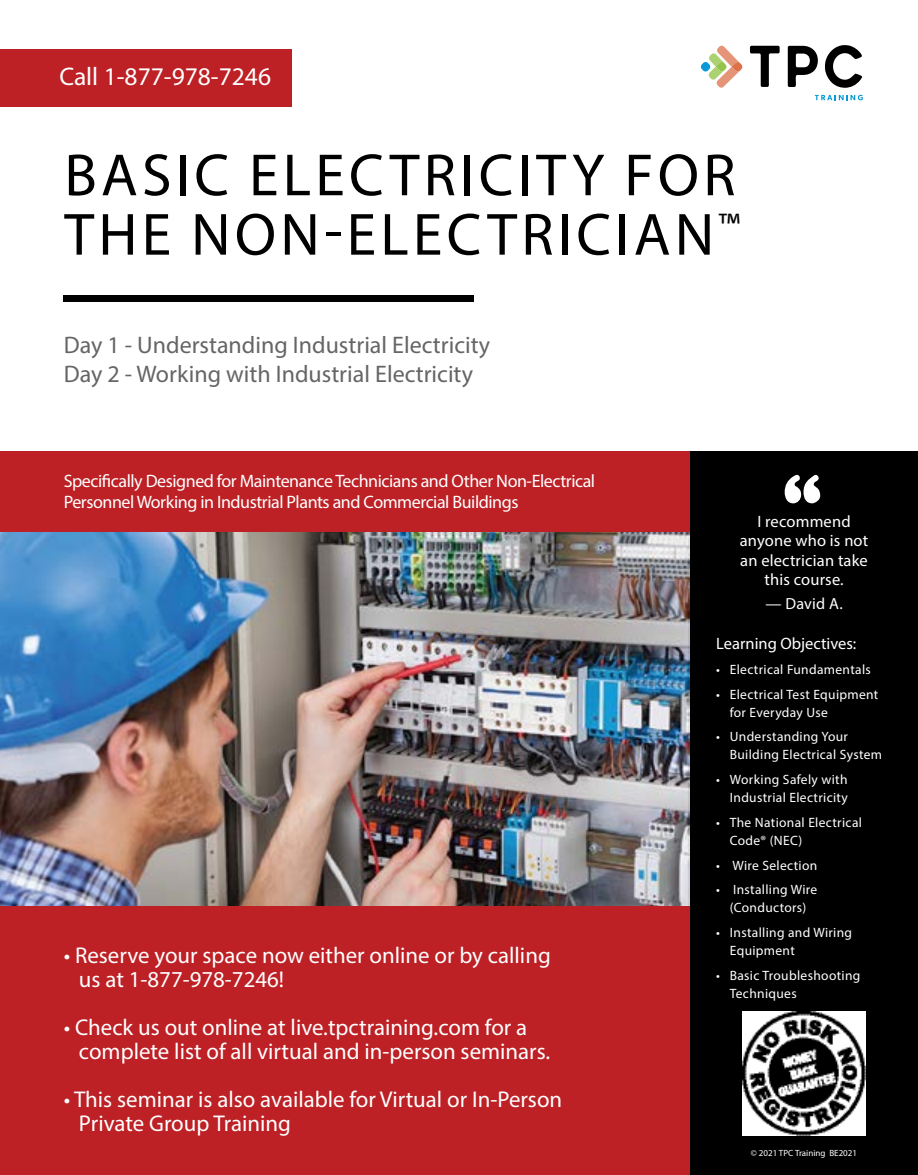
<style>
.page{position:relative;width:918px;height:1175px;background:#fff}
.page>*{position:absolute;margin:0;border:0;box-sizing:border-box;transform-origin:0 0}
.t1{font:109.05px "Mimi Mimi";color:#fff}
.t2{font:60px/59.4px "Myriad Pro";letter-spacing:.07em;color:#000}
.t3{font:25.5px "Myriad Pro";color:#fff}
.t4{font:24px/28.8px "Myriad Pro";color:#656565}
.t5{font:22.8px/24px "Myriad Pro";color:#fff}
.t6{font:18px/21px "Myriad Pro";letter-spacing:-.025em;color:#fff}
.t7{font:16.5px/19.5px "Myriad Pro";letter-spacing:.01em;color:#fff;text-align:center}
.t8{font:16.05px "Myriad Pro";letter-spacing:.015em;color:#fff}
.t9{font:13.5px/18px "Myriad Pro";letter-spacing:.025em;color:#fff}
.t10{font:9px "Myriad Pro";color:#fff}
</style>
<div class="page">
<div style="left:0;top:904px;width:707px;height:270px;background:#bd2025"></div>
<img style="left:0;top:532px;width:690px;height:373px">
<div style="left:0;top:451px;width:692px;height:81px;background:#bd2025"></div>
<div style="left:64px;top:295px;width:410px;height:6px;background:#000"></div>
<div style="left:690px;top:451px;width:228px;height:723px;background:#000"></div>
<img style="left:743px;top:1011px;width:123px;height:124px">
<svg style="left:815px;top:95px;width:48px;height:5px"></svg>
<svg style="left:701px;top:46px;width:42px;height:42px"></svg>
<svg style="left:750px;top:46px;width:30px;height:41px"></svg>
<svg style="left:788px;top:46px;width:30px;height:41px"></svg>
<svg style="left:825px;top:45px;width:37px;height:43px"></svg>
<div style="left:0;top:49px;width:291px;height:58px;background:#bd2025"></div>
<h3 class="t3" style="left:59px;top:61px;width:213px">Call 1-877-978-7246</h3>
<h2 class="t2" style="left:64px;top:144px;width:677px">BASIC ELECTRICITY FOR<br>THE NON-ELECTRICIAN<sup>™</sup></h2>
<h3 class="t4" style="left:64px;top:330px;width:428px">Day 1 - Understanding Industrial Electricity<br>Day 2 - Working with Industrial Electricity</h3>
<h3 class="t6" style="left:64px;top:470px;width:533px">Specifically Designed for Maintenance Technicians and Other Non-Electrical<br>Personnel Working in Industrial Plants and Commercial Buildings</h3>
<h3 class="t5" style="left:79px;top:943px;width:473px;text-indent:-15px">• Reserve your space now either online or by calling us at 1-877-978-7246!</h3>
<h3 class="t5" style="left:79px;top:1015px;width:473px;text-indent:-15px">• Check us out online at live.tpctraining.com for a complete list of all virtual and in-person seminars.</h3>
<h3 class="t5" style="left:79px;top:1087px;width:485px;text-indent:-15px">• This seminar is also available for Virtual or In-Person<br>Private Group Training</h3>
<h1 class="t1" style="left:780px;top:452px;width:47px">“</h1>
<p class="t7" style="left:740px;top:511px;width:130px">I recommend anyone who is not an electrician take this course.</p>
<p class="t8" style="left:765px;top:594px;width:79px">— David A.</p>
<p class="t7" style="left:716px;top:633px;width:142px">Learning Objectives:</p>
<p class="t9" style="left:716px;top:660px;width:156px">• Electrical Fundamentals</p>
<p class="t9" style="left:730px;top:685px;width:150px;text-indent:-14px">• Electrical Test Equipment for Everyday Use</p>
<p class="t9" style="left:730px;top:727px;width:154px;text-indent:-14px">• Understanding Your<br>Building Electrical System</p>
<p class="t9" style="left:716px;top:770px;width:133px;text-align:right">• Working Safely with<br>Industrial Electricity</p>
<p class="t9" style="left:730px;top:813px;width:134px;text-indent:-14px">• The National Electrical<br>Code® (NEC)</p>
<p class="t9" style="left:716px;top:855px;width:103px">• Wire Selection</p>
<p class="t9" style="left:716px;top:880px;width:102px;text-align:center">• Installing Wire (Conductors)</p>
<p class="t9" style="left:730px;top:923px;width:124px;text-indent:-14px">• Installing and Wiring<br>Equipment</p>
<p class="t9" style="left:730px;top:966px;width:132px;text-indent:-14px">• Basic Troubleshooting<br>Techniques</p>
<p class="t10" style="left:751px;top:1147px;width:108px">© 2021 TPC Training BE2021</p>
</div>
